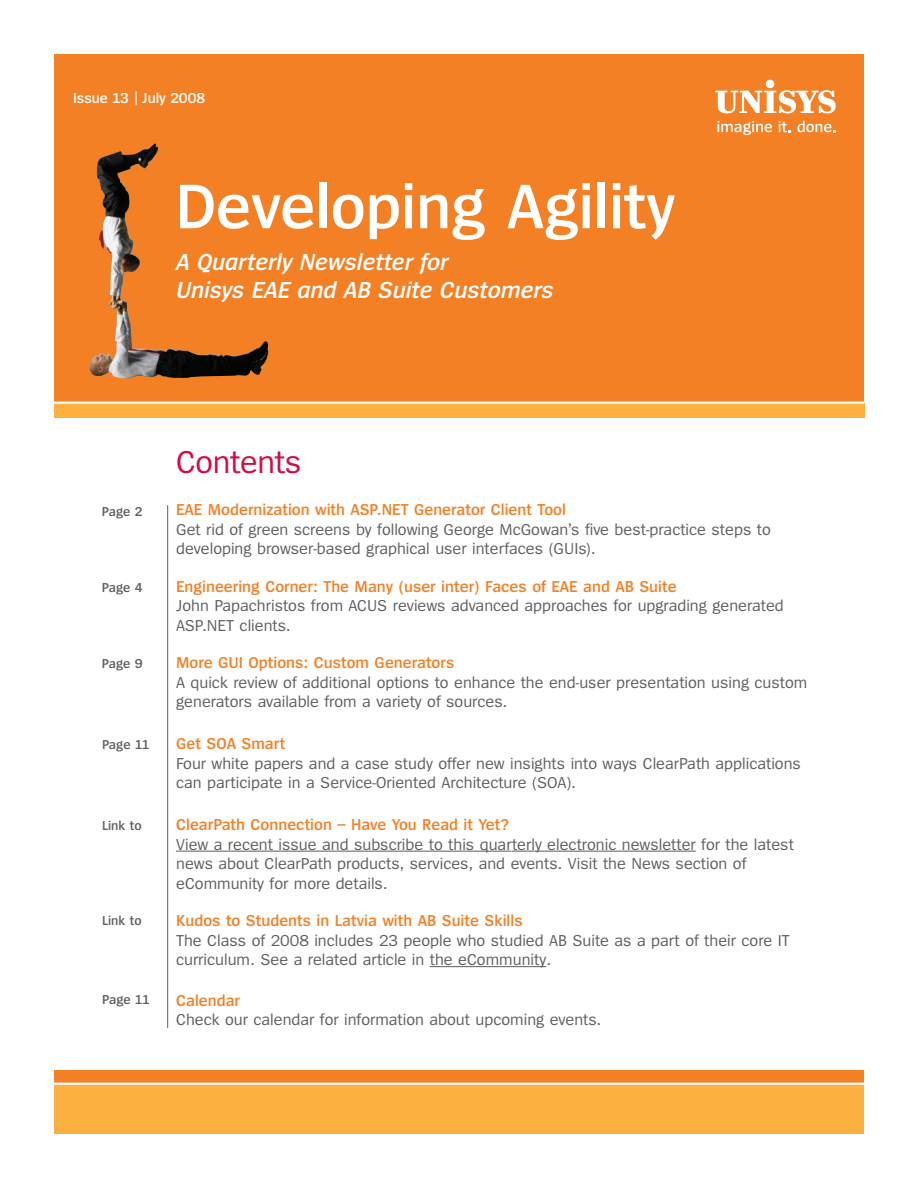
<style>
.page{position:relative;width:918px;height:1188px;background:#fff}
.page>*{position:absolute;margin:0;border:0;box-sizing:border-box;transform-origin:0 0}
.t1{font:600 65.4px "Spiegel";letter-spacing:-.005em;color:#fff}
.t2{font:33px "Spiegel";letter-spacing:-.01em;color:#d20d44}
.t3{font:italic 600 24.15px/27.6px "Spiegel";color:#fff}
.t4{font:16.5px/19.5px "Spiegel";color:#5f5f62}
.t5{font:600 16.5px "Spiegel";color:#f48026}
.t6{font:600 15px "Spiegel";letter-spacing:-.005em;color:#fff}
.t7{font:600 13.5px "Spiegel";color:#5f5f62}
</style>
<div class="page">
<div style="left:54px;top:1070px;width:810px;height:64px;background:#fbb03f"></div>
<div style="left:54px;top:1070px;width:810px;height:15px;background:#f48026"></div>
<div style="left:54px;top:54px;width:810px;height:364px;background:#f48026"></div>
<svg style="left:717px;top:121px;width:55px;height:14px"></svg>
<svg style="left:779px;top:121px;width:12px;height:11px"></svg>
<svg style="left:797px;top:121px;width:39px;height:11px"></svg>
<svg style="left:715px;top:90px;width:121px;height:24px"></svg>
<div style="left:766px;top:80px;width:8px;height:8px;background:#fff;border-radius:50%"></div>
<svg style="left:136px;top:91px;width:1px;height:14px"></svg>
<img style="left:97px;top:143px;width:61px;height:216px">
<hr style="left:54px;top:1083px;width:810px;height:2px;background:#fff">
<div style="left:54px;top:403px;width:810px;height:15px;background:#fbb03f"></div>
<hr style="left:54px;top:402px;width:810px;height:2px;background:#fff">
<hr style="left:167px;top:505px;width:1px;height:523px;background:#5f5f62">
<hr style="left:185px;top:851px;width:327px;height:1px;background:#5f5f62">
<hr style="left:512px;top:851px;width:184px;height:1px;background:#5f5f62">
<hr style="left:430px;top:966px;width:116px;height:1px;background:#5f5f62">
<p class="t6" style="left:73px;top:93px;width:134px">Issue 13 July 2008</p>
<h1 class="t1" style="left:175px;top:183px;width:502px">Developing Agility</h1>
<h3 class="t3" style="left:176px;top:250px;width:379px">A Quarterly Newsletter for<br>Unisys EAE and AB Suite Customers</h3>
<p class="t7" style="left:102px;top:506px;width:42px">Page 2</p>
<p class="t7" style="left:102px;top:583px;width:42px">Page 4</p>
<p class="t7" style="left:102px;top:659px;width:43px">Page 9</p>
<p class="t7" style="left:102px;top:740px;width:49px">Page 11</p>
<p class="t7" style="left:102px;top:821px;width:41px">Link to</p>
<p class="t7" style="left:102px;top:915px;width:41px">Link to</p>
<p class="t7" style="left:102px;top:995px;width:49px">Page 11</p>
<h2 class="t2" style="left:176px;top:450px;width:127px">Contents</h2>
<p class="t5" style="left:176px;top:504px;width:391px">EAE Modernization with ASP.NET Generator Client Tool</p>
<p class="t4" style="left:176px;top:520px;width:596px">Get rid of green screens by following George McGowan’s five best-practice steps to developing browser-based graphical user interfaces (GUIs).</p>
<p class="t5" style="left:176px;top:580px;width:502px">Engineering Corner: The Many (user inter) Faces of EAE and AB Suite</p>
<p class="t4" style="left:176px;top:597px;width:609px">John Papachristos from ACUS reviews advanced approaches for upgrading generated<br>ASP.NET clients.</p>
<p class="t5" style="left:176px;top:657px;width:280px">More GUI Options: Custom Generators</p>
<p class="t4" style="left:176px;top:673px;width:633px">A quick review of additional options to enhance the end-user presentation using custom generators available from a variety of sources.</p>
<p class="t5" style="left:176px;top:738px;width:111px">Get SOA Smart</p>
<p class="t4" style="left:176px;top:754px;width:626px">Four white papers and a case study offer new insights into ways ClearPath applications can participate in a Service-Oriented Architecture (SOA).</p>
<p class="t5" style="left:176px;top:819px;width:334px">ClearPath Connection – Have You Read it Yet?</p>
<p class="t4" style="left:176px;top:835px;width:619px">View a recent issue and subscribe to this quarterly electronic newsletter for the latest news about ClearPath products, services, and events. Visit the News section of eCommunity for more details.</p>
<p class="t5" style="left:176px;top:915px;width:348px">Kudos to Students in Latvia with AB Suite Skills</p>
<p class="t4" style="left:176px;top:931px;width:615px">The Class of 2008 includes 23 people who studied AB Suite as a part of their core IT curriculum. See a related article in the eCommunity.</p>
<p class="t5" style="left:176px;top:994px;width:65px">Calendar</p>
<p class="t4" style="left:176px;top:1011px;width:427px">Check our calendar for information about upcoming events.</p>
</div>
